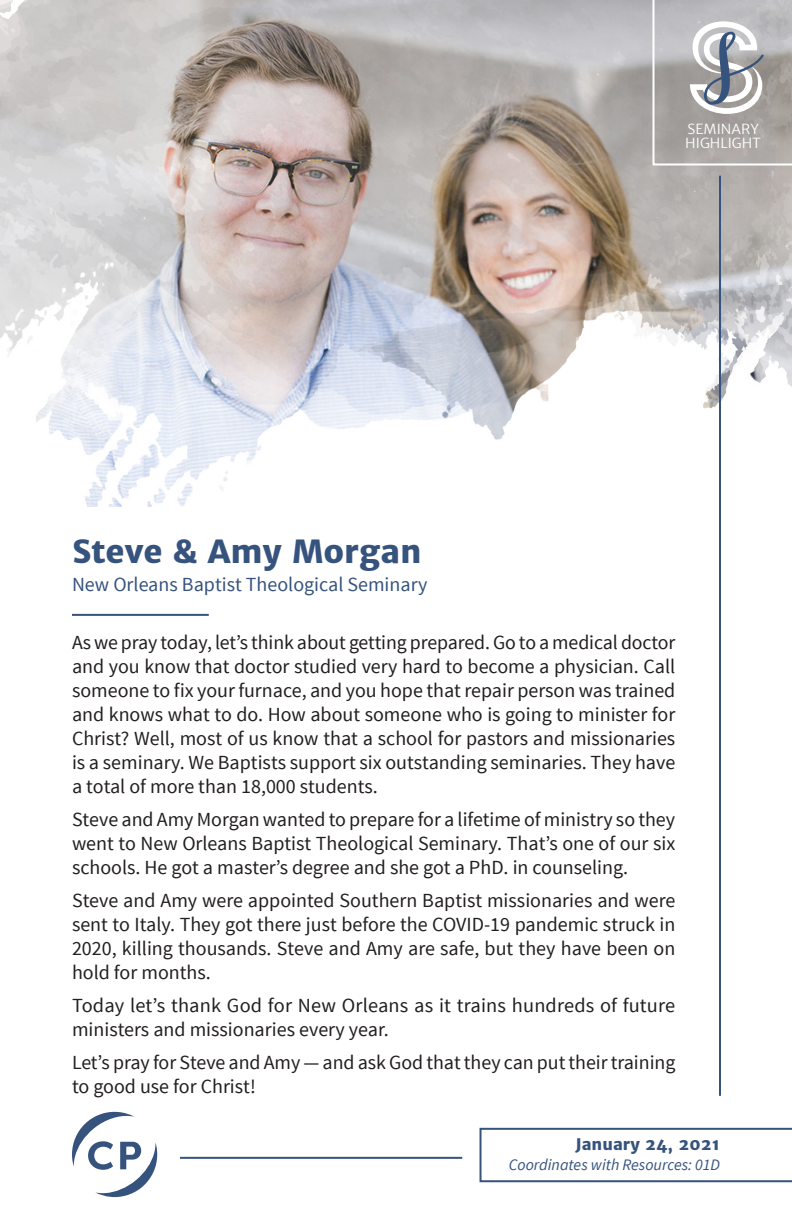
<style>
.page{position:relative;width:792px;height:1224px;background:#fff}
.page>*{position:absolute;margin:0;border:0;box-sizing:border-box;transform-origin:0 0}
.t1{font:138px "Continuo";color:#fff}
.Body_Copy{font:800 32px "Merriweather Sans";color:#36537d}
.Body_Copy-2{font:20px/24px "Source Sans Pro";color:#231f20;text-align:justify}
.Body_Copy-3{font:20px "Source Sans Pro";color:#36537d}
.Body_Copy-4{font:italic 16px "Source Sans Pro";color:#36537d}
.Body_Copy-5{font:800 16px "Merriweather Sans";color:#36537d}
.t2{font:300 14px "Merriweather Sans";color:#fff}
</style>
<div class="page">
<img style="left:0;top:0;width:792px;height:1183px">
<hr style="left:72px;top:614px;width:137px;height:2px;background:#36537d">
<svg style="left:480px;top:1128px;width:312px;height:54px"></svg>
<svg style="left:652px;top:0;width:140px;height:166px;background:#aba9a9"></svg>
<hr style="left:719px;top:176px;width:2px;height:920px;background:#36537d">
<hr style="left:180px;top:1157px;width:282px;height:2px;background:#36537d">
<svg style="left:67px;top:1110px;width:95px;height:88px"></svg>
<p class="t1" style="left:684px;top:-1px;width:85px">S</p>
<p class="t2" style="left:687px;top:120px;width:73px">SEMINARY</p>
<p class="t2" style="left:685px;top:134px;width:77px">HIGHLIGHT</p>
<p class="Body_Copy" style="left:72px;top:530px;width:351px">Steve &amp; Amy Morgan</p>
<p class="Body_Copy-3" style="left:72px;top:572px;width:357px">New Orleans Baptist Theological Seminary</p>
<p class="Body_Copy-2" style="left:72px;top:630px;width:605px">As we pray today, let’s think about getting prepared. Go to a medical doctor and you know that doctor studied very hard to become a physician. Call someone to fix your furnace, and you hope that repair person was trained and knows what to do. How about someone who is going to minister for Christ? Well, most of us know that a school for pastors and missionaries is a seminary. We Baptists support six outstanding seminaries. They have a total of more than 18,000 students.</p>
<p class="Body_Copy-2" style="left:72px;top:807px;width:605px">Steve and Amy Morgan wanted to prepare for a lifetime of ministry so they went to New Orleans Baptist Theological Seminary. That’s one of our six schools. He got a master’s degree and she got a PhD. in counseling.</p>
<p class="Body_Copy-2" style="left:72px;top:888px;width:605px">Steve and Amy were appointed Southern Baptist missionaries and were sent to Italy. They got there just before the COVID-19 pandemic struck in 2020, killing thousands. Steve and Amy are safe, but they have been on hold for months.</p>
<p class="Body_Copy-2" style="left:72px;top:993px;width:605px">Today let’s thank God for New Orleans as it trains hundreds of future ministers and missionaries every year.</p>
<p class="Body_Copy-2" style="left:72px;top:1050px;width:605px">Let’s pray for Steve and Amy — and ask God that they can put their training to good use for Christ!</p>
<p class="Body_Copy-5" style="left:575px;top:1134px;width:146px">January 24, 2021</p>
<p class="Body_Copy-4" style="left:509px;top:1154px;width:213px">Coordinates with Resources: 01D</p>
</div>
